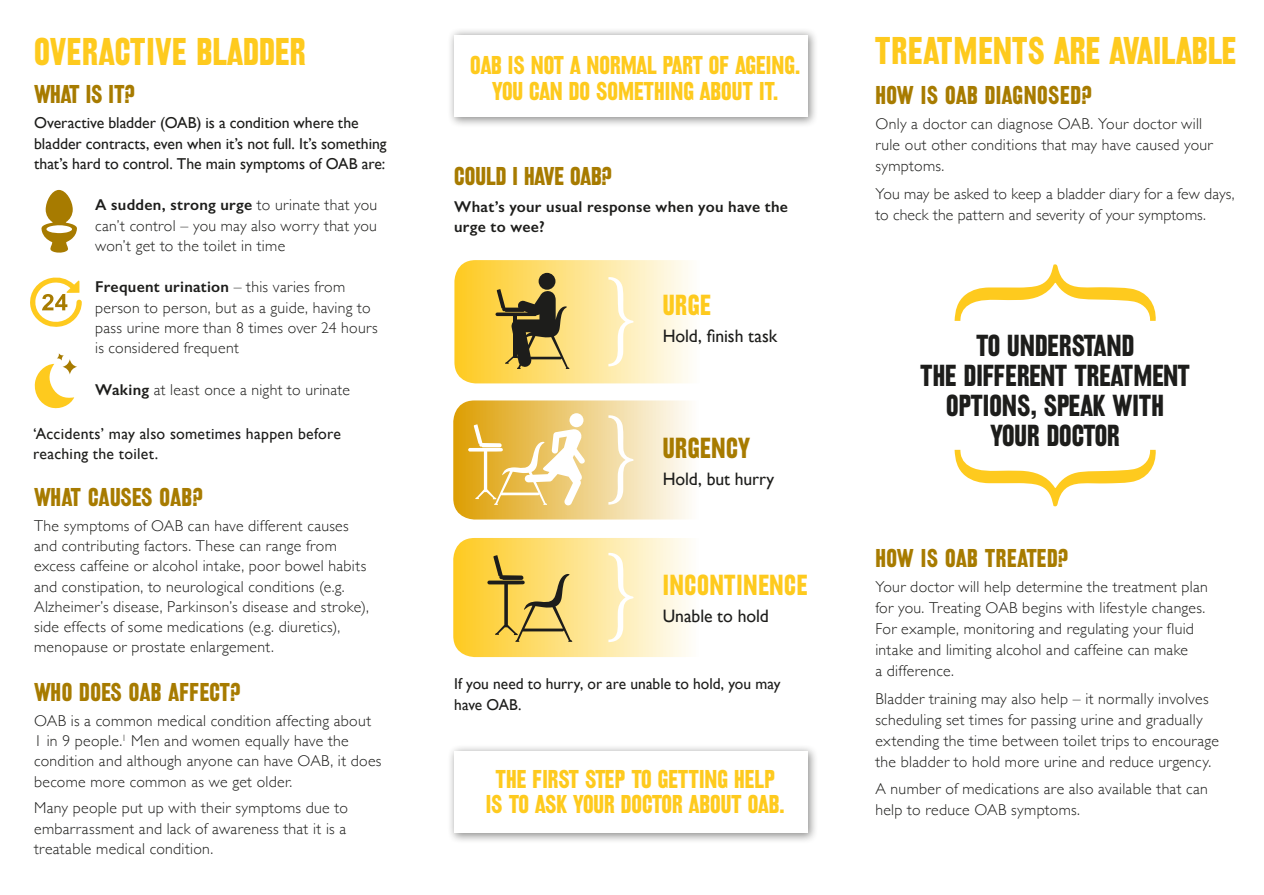
<style>
.page{position:relative;width:1264px;height:895px;background:#fff}
.page>*{position:absolute;margin:0;border:0;box-sizing:border-box;transform-origin:0 0}
.t1{font:36px "Railroad Gothic";color:#feca1e}
.t2{font:28.35px/30px "Railroad Gothic";color:#1d1d1b;text-align:center}
.t3{font:27px "Railroad Gothic";letter-spacing:.02em;color:#feca1e}
.t4{font:27px "Railroad Gothic";letter-spacing:.02em;color:#a77b00}
.t5{font:24px/25.5px "Railroad Gothic";color:#feca1e;text-align:center}
.t6{font:24px "Railroad Gothic";letter-spacing:.01em;color:#a77b00}
.t7{font:18px "Gill Sans";letter-spacing:-.005em;color:#1d1d1b}
.t8{font:300 15.75px/20.2px "Gill Sans";letter-spacing:.02em;color:#1d1d1b}
.t9{font:15.75px/20.2px "Gill Sans";color:#1d1d1b}
.t10{font:600 15.75px/20.2px "Gill Sans";letter-spacing:.015em;color:#1d1d1b}
.s1{font-weight:600}
</style>
<div class="page">
<svg style="left:454px;top:260px;width:353px;height:123px"></svg>
<svg style="left:453px;top:538px;width:353px;height:119px"></svg>
<div style="left:447px;top:744px;width:371px;height:100px;background:#1d1d1b;opacity:.5"></div>
<svg style="left:454px;top:751px;width:353px;height:82px"></svg>
<div style="left:447px;top:27px;width:371px;height:101px;background:#1d1d1b;opacity:.5"></div>
<svg style="left:454px;top:35px;width:353px;height:82px"></svg>
<svg style="left:453px;top:400px;width:353px;height:119px"></svg>
<div style="left:569px;top:413px;width:14px;height:14px;background:#fff;border-radius:50%"></div>
<svg style="left:954px;top:450px;width:202px;height:57px"></svg>
<svg style="left:954px;top:264px;width:202px;height:57px"></svg>
<svg style="left:30px;top:277px;width:52px;height:50px"></svg>
<svg style="left:34px;top:364px;width:40px;height:45px"></svg>
<svg style="left:63px;top:359px;width:14px;height:15px"></svg>
<svg style="left:57px;top:353px;width:7px;height:7px"></svg>
<svg style="left:41px;top:190px;width:36px;height:63px"></svg>
<svg style="left:608px;top:277px;width:25px;height:89px"></svg>
<svg style="left:608px;top:415px;width:25px;height:90px"></svg>
<svg style="left:608px;top:552px;width:25px;height:90px"></svg>
<svg style="left:495px;top:273px;width:74px;height:96px;background:#a99248"></svg>
<svg style="left:468px;top:424px;width:117px;height:82px"></svg>
<svg style="left:487px;top:555px;width:85px;height:87px;background:#dabc58"></svg>
<p class="t1" style="left:34px;top:29px;width:273px">OVERACTIVE BLADDER</p>
<p class="t6" style="left:34px;top:79px;width:102px">WHAT IS IT?</p>
<p class="t9" style="left:34px;top:113px;width:354px">Overactive bladder (OAB) is a condition where the bladder contracts, even when it’s not full. It’s something that’s hard to control. The main symptoms of OAB are:</p>
<p class="t8" style="left:95px;top:194px;width:284px;text-align:justify"><span class="s1">A sudden, strong urge</span> to urinate that you can’t control – you may also worry that you won’t get to the toilet in time</p>
<p class="t8" style="left:95px;top:276px;width:284px"><span class="s1">Frequent urination</span> – this varies from person to person, but as a guide, having to pass urine more than 8 times over 24 hours is considered frequent</p>
<p class="t8" style="left:95px;top:379px;width:256px"><span class="s1">Waking</span> at least once a night to urinate</p>
<p class="t9" style="left:33px;top:423px;width:309px">‘Accidents’ may also sometimes happen before reaching the toilet.</p>
<p class="t6" style="left:34px;top:482px;width:170px">WHAT CAUSES OAB?</p>
<p class="t8" style="left:34px;top:515px;width:336px">The symptoms of OAB can have different causes and contributing factors. These can range from excess caffeine or alcohol intake, poor bowel habits and constipation, to neurological conditions (e.g.<br>Alzheimer’s disease, Parkinson’s disease and stroke), side effects of some medications (e.g. diuretics), menopause or prostate enlargement.</p>
<p class="t6" style="left:34px;top:677px;width:208px">WHO DOES OAB AFFECT?</p>
<p class="t8" style="left:34px;top:710px;width:349px">OAB is a common medical condition affecting about 1 in 9 people.<sup>1</sup> Men and women equally have the condition and although anyone can have OAB, it does become more common as we get older.</p>
<p class="t8" style="left:34px;top:797px;width:315px;text-align:justify">Many people put up with their symptoms due to embarrassment and lack of awareness that it is a treatable medical condition.</p>
<p class="t5" style="left:470px;top:52px;width:331px">OAB IS NOT A NORMAL PART OF AGEING.<br>YOU CAN DO SOMETHING ABOUT IT.</p>
<p class="t6" style="left:454px;top:161px;width:159px">COULD I HAVE OAB?</p>
<p class="t10" style="left:454px;top:196px;width:335px">What’s your usual response when you have the urge to wee?</p>
<p class="t3" style="left:662px;top:288px;width:50px">URGE</p>
<p class="t7" style="left:662px;top:325px;width:116px">Hold, finish task</p>
<p class="t4" style="left:662px;top:431px;width:89px">URGENCY</p>
<p class="t7" style="left:662px;top:468px;width:113px">Hold, but hurry</p>
<p class="t3" style="left:662px;top:568px;width:147px">INCONTINENCE</p>
<p class="t7" style="left:662px;top:605px;width:108px">Unable to hold</p>
<p class="t9" style="left:454px;top:673px;width:328px;line-height:21px">If you need to hurry, or are unable to hold, you may have OAB.</p>
<p class="t5" style="left:486px;top:766px;width:300px">THE FIRST STEP TO GETTING HELP<br>IS TO ASK YOUR DOCTOR ABOUT OAB.</p>
<p class="t1" style="left:874px;top:28px;width:363px">TREATMENTS ARE AVAILABLE</p>
<p class="t6" style="left:875px;top:80px;width:218px">HOW IS OAB DIAGNOSED?</p>
<p class="t8" style="left:875px;top:113px;width:339px;line-height:21px">Only a doctor can diagnose OAB. Your doctor will rule out other conditions that may have caused your symptoms.</p>
<p class="t8" style="left:875px;top:182px;width:361px;line-height:21px">You may be asked to keep a bladder diary for a few days, to check the pattern and severity of your symptoms.</p>
<p class="t2" style="left:920px;top:330px;width:271px">TO UNDERSTAND<br>THE DIFFERENT TREATMENT<br>OPTIONS, SPEAK WITH<br>YOUR DOCTOR</p>
<p class="t6" style="left:875px;top:543px;width:194px">HOW IS OAB TREATED?</p>
<p class="t8" style="left:875px;top:576px;width:334px;line-height:21px">Your doctor will help determine the treatment plan for you. Treating OAB begins with lifestyle changes.<br>For example, monitoring and regulating your fluid intake and limiting alcohol and caffeine can make<br>a difference.</p>
<p class="t8" style="left:875px;top:687px;width:345px;line-height:21px">Bladder training may also help – it normally involves scheduling set times for passing urine and gradually extending the time between toilet trips to encourage the bladder to hold more urine and reduce urgency.</p>
<p class="t8" style="left:875px;top:777px;width:334px;line-height:21px">A number of medications are also available that can help to reduce OAB symptoms.</p>
</div>
